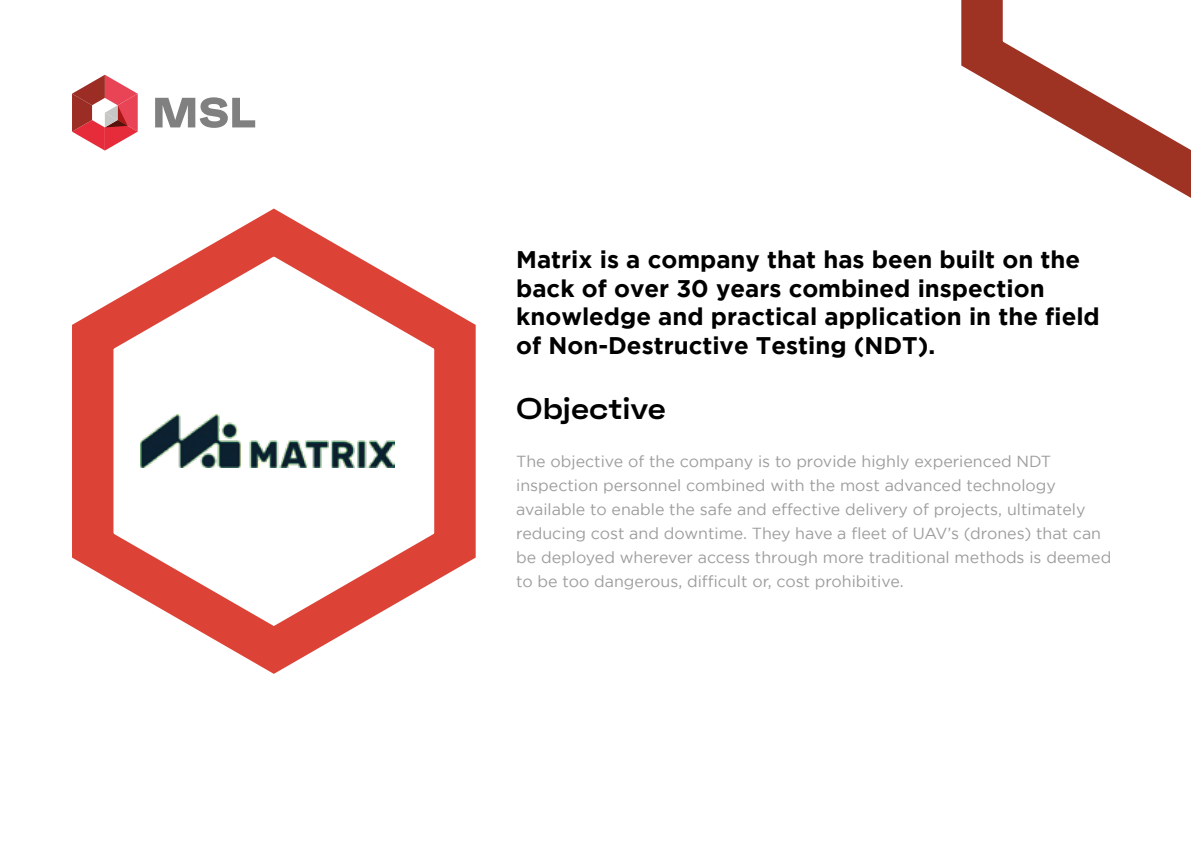
<style>
.page{position:relative;width:1191px;height:842px;background:#fff}
.page>*{position:absolute;margin:0;border:0;box-sizing:border-box;transform-origin:0 0}
.t1{font:600 expanded 30px "Faktum";color:#000}
.t2{font:700 24px/28.8px "Gotham";color:#000}
.t3{font:16px/24px "Gotham";color:#9d9d9c}
</style>
<div class="page">
<svg style="left:961px;top:0;width:230px;height:198px"></svg>
<svg style="left:72px;top:208px;width:404px;height:466px"></svg>
<svg style="left:155px;top:97px;width:100px;height:31px"></svg>
<svg style="left:72px;top:75px;width:66px;height:76px"></svg>
<h2 class="t2" style="left:516px;top:246px;width:585px">Matrix is a company that has been built on the back of over 30 years combined inspection knowledge and practical application in the field of Non-Destructive Testing (NDT).</h2>
<h1 class="t1" style="left:516px;top:397px;width:151px">Objective</h1>
<p class="t3" style="left:516px;top:450px;width:596px">The objective of the company is to provide highly experienced NDT inspection personnel combined with the most advanced technology available to enable the safe and effective delivery of projects, ultimately reducing cost and downtime. They have a fleet of UAV’s (drones) that can be deployed wherever access through more traditional methods is deemed to be too dangerous, difficult or, cost prohibitive.</p>
</div>
